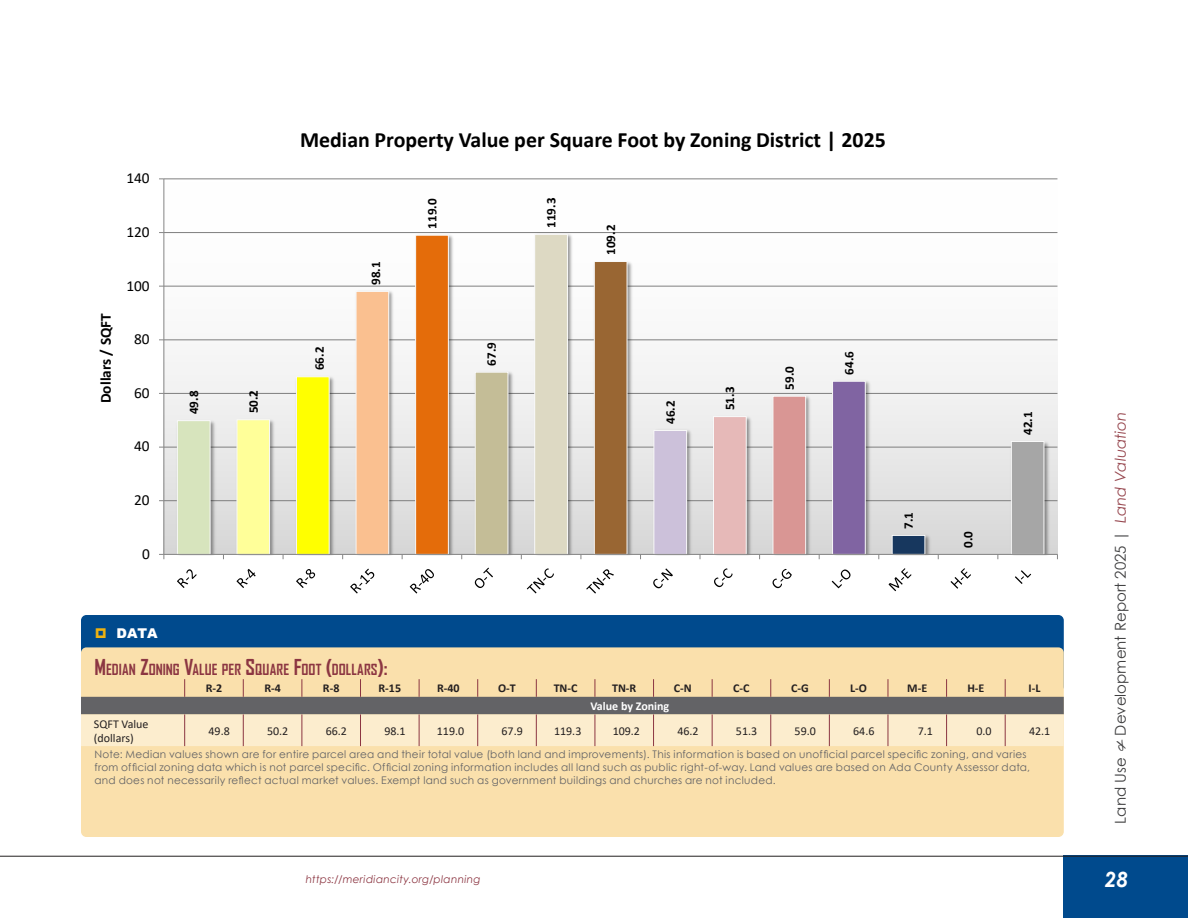
<style>
.page{position:relative;width:1188px;height:918px;background:#fff}
.page>*{position:absolute;margin:0;border:0;box-sizing:border-box;transform-origin:0 0}
.t1{font:700 21.9px "Calibri";color:#000}
.t2{font:italic 700 21px "Century Gothic";color:#fff}
.t3{font:15.3px "Calibri";letter-spacing:-.005em;color:#000}
.t4{font:700 15.3px "Calibri";color:#000}
.t5{font:15px "Century Gothic";color:#3e3e3f}
.Heading_03_Table{font:700 14.7px "Agency FB";letter-spacing:.005em;color:#8c3642}
.t6{font:900 13.5px "Arial";color:#fff}
.t7{font:700 13.05px "Calibri";letter-spacing:.005em;color:#000}
.Table_Text_Right{font:12px "Calibri";color:#231f20}
.Table_Text_Center{font:700 12px "Calibri";color:#231f20}
.Table_Text_Indent{font:12px/14.4px "Calibri";color:#231f20}
.Table_Header_Right{font:700 12px "Calibri";color:#fff}
.Footer_Data{font:10.5px/12.6px "Century Gothic";letter-spacing:.025em;color:#636366}
.t8{font:italic 10.5px "Century Gothic";letter-spacing:.03em;color:#8c3642}
.s1{font-size:21px}
.s2{font-family:"Vladimir Script";font-size:26.25px}
.s3{font-style:italic;color:#96464e}
</style>
<div class="page">
<div style="left:164px;top:179px;width:893px;height:375px;background:linear-gradient(to bottom,#fff,#dcdcdc)"></div>
<hr style="left:164px;top:500px;width:893px;height:1px;background:#7f7f7f">
<hr style="left:164px;top:447px;width:893px;height:1px;background:#7f7f7f">
<hr style="left:164px;top:393px;width:893px;height:1px;background:#7f7f7f">
<hr style="left:164px;top:340px;width:893px;height:1px;background:#7f7f7f">
<hr style="left:164px;top:286px;width:893px;height:1px;background:#7f7f7f">
<hr style="left:164px;top:232px;width:893px;height:1px;background:#7f7f7f">
<hr style="left:164px;top:179px;width:893px;height:1px;background:#7f7f7f">
<img style="left:175px;top:418px;width:42px;height:136px">
<img style="left:234px;top:417px;width:43px;height:137px">
<img style="left:294px;top:374px;width:42px;height:180px">
<img style="left:354px;top:289px;width:42px;height:265px">
<img style="left:473px;top:370px;width:42px;height:184px">
<img style="left:532px;top:233px;width:43px;height:321px">
<img style="left:592px;top:259px;width:42px;height:295px">
<img style="left:651px;top:428px;width:43px;height:126px">
<img style="left:711px;top:414px;width:42px;height:140px">
<img style="left:770px;top:394px;width:43px;height:160px">
<img style="left:830px;top:379px;width:43px;height:175px">
<img style="left:890px;top:533px;width:42px;height:21px">
<img style="left:950px;top:552px;width:41px;height:2px">
<img style="left:1009px;top:439px;width:42px;height:115px">
<img style="left:413px;top:233px;width:43px;height:321px">
<div style="left:177px;top:421px;width:33px;height:133px;background:#d7e4bd"></div>
<div style="left:177px;top:420px;width:33px;height:135px;border:1px solid #f9f9f9"></div>
<div style="left:237px;top:419px;width:33px;height:136px;background:#ff9;border:1px solid #f9f9f9"></div>
<div style="left:296px;top:377px;width:33px;height:178px;background:#ff0;border:1px solid #f9f9f9"></div>
<div style="left:356px;top:291px;width:33px;height:264px;background:#fac090;border:1px solid #f9f9f9"></div>
<div style="left:475px;top:372px;width:33px;height:182px;background:#c4bd97"></div>
<div style="left:475px;top:372px;width:33px;height:183px;border:1px solid #f9f9f9"></div>
<div style="left:535px;top:234px;width:32px;height:320px;background:#ddd9c3"></div>
<div style="left:534px;top:234px;width:34px;height:321px;border:1px solid #f9f9f9"></div>
<div style="left:594px;top:261px;width:33px;height:294px;background:#963;border:1px solid #f9f9f9"></div>
<div style="left:654px;top:430px;width:33px;height:124px;background:#ccc1da"></div>
<div style="left:654px;top:430px;width:33px;height:125px;border:1px solid #f9f9f9"></div>
<div style="left:713px;top:417px;width:33px;height:137px;background:#e6b9b8"></div>
<div style="left:713px;top:416px;width:34px;height:139px;border:1px solid #f9f9f9"></div>
<div style="left:773px;top:396px;width:33px;height:159px;background:#d99694;border:1px solid #f9f9f9"></div>
<div style="left:832px;top:381px;width:34px;height:174px;background:#8064a2;border:1px solid #f9f9f9"></div>
<div style="left:892px;top:535px;width:33px;height:20px;background:#17375e;border:1px solid #f9f9f9"></div>
<div style="left:1011px;top:441px;width:33px;height:114px;background:#a6a6a6;border:1px solid #f9f9f9"></div>
<div style="left:415px;top:235px;width:34px;height:320px;background:#e46c0a;border:1px solid #f9f9f9"></div>
<hr style="left:163px;top:179px;width:1px;height:375px;background:#868686">
<hr style="left:164px;top:554px;width:893px;height:1px;background:#868686">
<svg style="left:177px;top:569px;width:20px;height:19px"></svg>
<svg style="left:237px;top:569px;width:19px;height:19px"></svg>
<svg style="left:296px;top:569px;width:19px;height:19px"></svg>
<svg style="left:350px;top:569px;width:24px;height:24px"></svg>
<svg style="left:410px;top:569px;width:24px;height:24px"></svg>
<svg style="left:475px;top:568px;width:18px;height:20px"></svg>
<svg style="left:527px;top:568px;width:27px;height:25px"></svg>
<svg style="left:586px;top:569px;width:28px;height:24px"></svg>
<svg style="left:653px;top:568px;width:20px;height:20px"></svg>
<svg style="left:714px;top:568px;width:19px;height:19px"></svg>
<svg style="left:773px;top:569px;width:19px;height:19px"></svg>
<svg style="left:832px;top:569px;width:19px;height:19px"></svg>
<svg style="left:889px;top:568px;width:22px;height:23px"></svg>
<svg style="left:951px;top:568px;width:20px;height:21px"></svg>
<svg style="left:1015px;top:570px;width:16px;height:14px"></svg>
<div style="left:81px;top:615px;width:983px;height:77px;background:#004a8d;border-radius:5px"></div>
<div style="left:81px;top:647px;width:983px;height:190px;background:#fae0ac;border-radius:5px"></div>
<svg style="left:81px;top:679px;width:983px;height:67px"></svg>
<hr style="left:243px;top:714px;width:1px;height:32px;background:#8c3642">
<div style="left:1064px;top:856px;width:124px;height:62px;background:#004a8d"></div>
<hr style="left:0;top:856px;width:1188px;height:1px;background:#231f20">
<p class="t3" style="left:127px;top:168px;width:25px">140</p>
<p class="t3" style="left:127px;top:221px;width:25px">120</p>
<p class="t4" style="left:95px;top:403px;width:92px;rotate:-90deg">Dollars / SQFT</p>
<p class="t3" style="left:127px;top:275px;width:25px">100</p>
<p class="t3" style="left:134px;top:328px;width:17px">80</p>
<p class="t3" style="left:134px;top:382px;width:17px">60</p>
<p class="t3" style="left:134px;top:436px;width:17px">40</p>
<p class="t3" style="left:134px;top:489px;width:17px">20</p>
<p class="t3" style="left:142px;top:543px;width:9px">0</p>
<p class="t7" style="left:185px;top:414px;width:25px;rotate:-90deg">49.8</p>
<p class="t7" style="left:244px;top:413px;width:25px;rotate:-90deg">50.2</p>
<p class="t1" style="left:300px;top:124px;width:587px">Median Property Value per Square Foot by Zoning District | 2025</p>
<p class="t7" style="left:310px;top:370px;width:25px;rotate:-90deg">66.2</p>
<p class="t7" style="left:367px;top:285px;width:25px;rotate:-90deg">98.1</p>
<p class="t7" style="left:423px;top:229px;width:32px;rotate:-90deg">119.0</p>
<p class="t7" style="left:482px;top:366px;width:25px;rotate:-90deg">67.9</p>
<p class="t7" style="left:542px;top:228px;width:32px;rotate:-90deg">119.3</p>
<p class="t7" style="left:602px;top:255px;width:32px;rotate:-90deg">109.2</p>
<p class="t7" style="left:661px;top:424px;width:25px;rotate:-90deg">46.2</p>
<p class="t7" style="left:721px;top:410px;width:25px;rotate:-90deg">51.3</p>
<p class="t7" style="left:780px;top:390px;width:25px;rotate:-90deg">59.0</p>
<p class="t7" style="left:840px;top:375px;width:25px;rotate:-90deg">64.6</p>
<p class="t7" style="left:899px;top:529px;width:18px;rotate:-90deg">7.1</p>
<p class="t7" style="left:959px;top:548px;width:18px;rotate:-90deg">0.0</p>
<p class="t7" style="left:1019px;top:435px;width:25px;rotate:-90deg">42.1</p>
<p class="t6" style="left:116px;top:624px;width:43px">DATA</p>
<p class="Heading_03_Table" style="left:94px;top:660px;width:295px"><span class="s1">M</span>EDIAN <span class="s1">Z</span>ONING <span class="s1">V</span>ALUE PER <span class="s1">S</span>QUARE <span class="s1">F</span>OOT <span class="s1">(</span>DOLLARS<span class="s1">):</span></p>
<p class="Table_Text_Center" style="left:206px;top:680px;width:18px">R-2</p>
<p class="Table_Text_Center" style="left:264px;top:680px;width:18px">R-4</p>
<p class="Table_Text_Center" style="left:323px;top:680px;width:18px">R-8</p>
<p class="Table_Text_Center" style="left:379px;top:680px;width:24px">R-15</p>
<p class="Table_Text_Center" style="left:437px;top:680px;width:24px">R-40</p>
<p class="Table_Text_Center" style="left:498px;top:680px;width:19px">O-T</p>
<p class="Table_Text_Center" style="left:554px;top:680px;width:25px">TN-C</p>
<p class="Table_Text_Center" style="left:612px;top:680px;width:26px">TN-R</p>
<p class="Table_Text_Center" style="left:674px;top:680px;width:19px">C-N</p>
<p class="Table_Text_Center" style="left:733px;top:680px;width:18px">C-C</p>
<p class="Table_Text_Center" style="left:791px;top:680px;width:19px">C-G</p>
<p class="Table_Text_Center" style="left:850px;top:680px;width:18px">L-O</p>
<p class="Table_Text_Center" style="left:907px;top:680px;width:22px">M-E</p>
<p class="Table_Text_Center" style="left:967px;top:680px;width:19px">H-E</p>
<p class="Table_Text_Center" style="left:1029px;top:680px;width:13px">I-L</p>
<p class="Table_Header_Right" style="left:590px;top:698px;width:80px">Value by Zoning</p>
<p class="Table_Text_Indent" style="left:94px;top:716px;width:56px">SQFT Value (dollars)</p>
<p class="Table_Text_Right" style="left:209px;top:723px;width:23px">49.8</p>
<p class="Table_Text_Right" style="left:267px;top:723px;width:23px">50.2</p>
<p class="Table_Text_Right" style="left:326px;top:723px;width:23px">66.2</p>
<p class="Table_Text_Right" style="left:384px;top:723px;width:23px">98.1</p>
<p class="Table_Text_Right" style="left:437px;top:723px;width:29px">119.0</p>
<p class="Table_Text_Right" style="left:502px;top:723px;width:23px">67.9</p>
<p class="Table_Text_Right" style="left:554px;top:723px;width:29px">119.3</p>
<p class="Table_Text_Right" style="left:613px;top:723px;width:29px">109.2</p>
<p class="Table_Text_Right" style="left:677px;top:723px;width:23px">46.2</p>
<p class="Table_Text_Right" style="left:736px;top:723px;width:23px">51.3</p>
<p class="Table_Text_Right" style="left:795px;top:723px;width:23px">59.0</p>
<p class="Table_Text_Right" style="left:853px;top:723px;width:23px">64.6</p>
<p class="Table_Text_Right" style="left:918px;top:723px;width:17px">7.1</p>
<p class="Table_Text_Right" style="left:976px;top:723px;width:17px">0.0</p>
<p class="Table_Text_Right" style="left:1029px;top:723px;width:23px">42.1</p>
<p class="Footer_Data" style="left:95px;top:748px;width:937px">Note: Median values shown are for entire parcel area and their total value (both land and improvements). This information is based on unofficial parcel specific zoning, and varies from official zoning data which is not parcel specific. Official zoning information includes all land such as public right-of-way. Land values are based on Ada County Assessor data, and does not necessarily reflect actual market values. Exempt land such as government buildings and churches are not included.</p>
<p class="t8" style="left:306px;top:872px;width:176px">https://meridiancity.org/planning</p>
<h3 class="t5" style="left:1110px;top:824px;width:413px;rotate:-90deg">Land Use <span class="s2">&amp;</span> Development Report 2025 | <span class="s3">Land Valuation</span></h3>
<h2 class="t2" style="left:1105px;top:863px;width:25px">28</h2>
</div>
